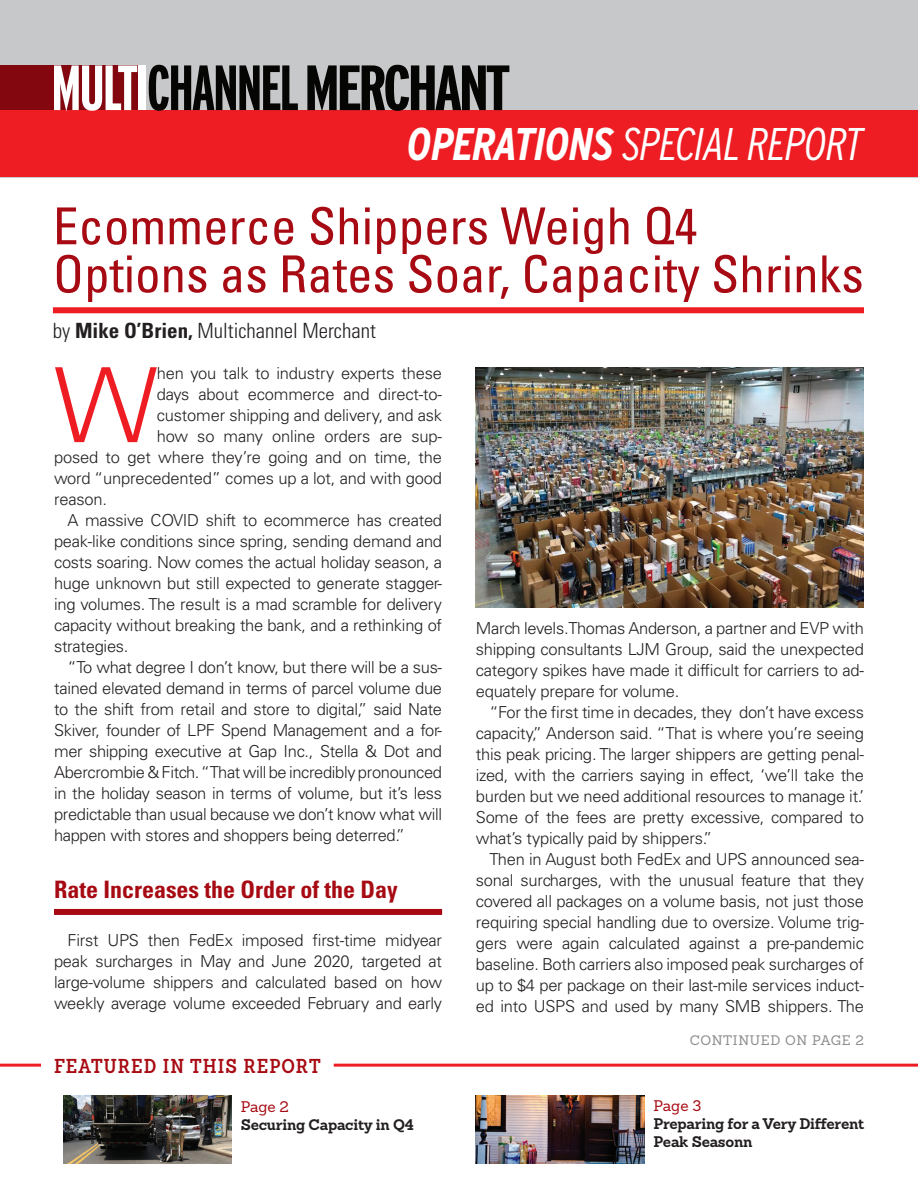
<style>
.page{position:relative;width:918px;height:1188px;background:#fff}
.page>*{position:absolute;margin:0;border:0;box-sizing:border-box;transform-origin:0 0}
.t1{font:300 103.8px "Univers LT Std";color:#ee1d23}
.t2{font:condensed 51px/48px "Univers LT Std";color:#a70a12}
.t3{font:italic 300 condensed 45.75px "Interstate";letter-spacing:-.02em;color:#fff}
.t4{font:700 condensed 24px "Univers LT Std";color:#a70a12}
.t5{font:300 condensed 21px "Univers LT Std";color:#231f20}
.t6{font:600 condensed 19.65px "Sanchez";letter-spacing:.055em;color:#a70a12}
.t7{font:300 16.5px/21px "Univers LT Std";letter-spacing:-.015em;color:#231f20;text-align:justify}
.t8{font:700 15px/18px "Sanchez Slab";letter-spacing:-.015em;color:#231f20}
.t9{font:15px "Sanchez Slab";color:#a70a12}
.t10{font:13.5px "Sanchez Slab";letter-spacing:.05em;color:#8a8c8f}
.s1{font-weight:700}
</style>
<div class="page">
<div style="left:0;top:0;width:918px;height:177px;background:#c7c8ca"></div>
<div style="left:0;top:65px;width:146px;height:52px;background:#82070e"></div>
<div style="left:0;top:110px;width:918px;height:67px;background:#ee1d23"></div>
<svg style="left:54px;top:65px;width:83px;height:46px"></svg>
<div style="left:139px;top:65px;width:7px;height:45px;background:#fff"></div>
<svg style="left:149px;top:65px;width:149px;height:46px"></svg>
<svg style="left:307px;top:65px;width:202px;height:46px"></svg>
<div style="left:54px;top:909px;width:388px;height:6px;background:#a70a12"></div>
<img style="left:476px;top:367px;width:388px;height:240px">
<div style="left:53px;top:307px;width:811px;height:6px;background:#ee1d23"></div>
<img style="left:63px;top:1096px;width:169px;height:68px">
<hr style="left:0;top:1064px;width:41px;height:3px;background:#ee1d23">
<hr style="left:334px;top:1064px;width:584px;height:3px;background:#ee1d23">
<img style="left:476px;top:1096px;width:169px;height:68px">
<h3 class="t3" style="left:407px;top:117px;width:457px"><span class="s1">OPERATIONS</span> SPECIAL REPORT</h3>
<h2 class="t2" style="left:53px;top:201px;width:813px">Ecommerce Shippers Weigh Q4<br>Options as Rates Soar, Capacity Shrinks</h2>
<p class="t5" style="left:53px;top:318px;width:325px">by <span class="s1">Mike O’Brien,</span> Multichannel Merchant</p>
<h1 class="t1" style="left:54px;top:343px;width:105px">W</h1>
<p class="t7" style="left:157px;top:363px;width:287px">hen you talk to industry experts these</p>
<p class="t7" style="left:157px;top:384px;width:287px">days about ecommerce and direct-to-</p>
<p class="t7" style="left:157px;top:405px;width:287px">customer shipping and delivery, and ask</p>
<p class="t7" style="left:157px;top:426px;width:287px">how so many online orders are sup-</p>
<p class="t7" style="left:54px;top:447px;width:390px">posed to get where they’re going and on time, the</p>
<p class="t7" style="left:54px;top:468px;width:390px">word “unprecedented” comes up a lot, and with good</p>
<p class="t7" style="left:54px;top:489px;width:55px">reason.</p>
<p class="t7" style="left:68px;top:510px;width:376px">A massive COVID shift to ecommerce has created</p>
<p class="t7" style="left:54px;top:531px;width:390px">peak-like conditions since spring, sending demand and</p>
<p class="t7" style="left:54px;top:552px;width:390px">costs soaring. Now comes the actual holiday season, a</p>
<p class="t7" style="left:54px;top:573px;width:390px">huge unknown but still expected to generate stagger-</p>
<p class="t7" style="left:54px;top:594px;width:390px">ing volumes. The result is a mad scramble for delivery</p>
<p class="t7" style="left:54px;top:615px;width:390px">capacity without breaking the bank, and a rethinking of</p>
<p class="t7" style="left:54px;top:636px;width:76px">strategies.</p>
<p class="t7" style="left:68px;top:657px;width:376px">“To what degree I don’t know, but there will be a sus-</p>
<p class="t7" style="left:54px;top:678px;width:390px">tained elevated demand in terms of parcel volume due</p>
<p class="t7" style="left:54px;top:699px;width:390px">to the shift from retail and store to digital,” said Nate</p>
<p class="t7" style="left:54px;top:720px;width:390px">Skiver, founder of LPF Spend Management and a for-</p>
<p class="t7" style="left:54px;top:741px;width:390px">mer shipping executive at Gap Inc., Stella &amp; Dot and</p>
<p class="t7" style="left:54px;top:762px;width:390px">Abercrombie &amp; Fitch. “That will be incredibly pronounced</p>
<p class="t7" style="left:54px;top:783px;width:390px">in the holiday season in terms of volume, but it’s less</p>
<p class="t7" style="left:54px;top:804px;width:390px">predictable than usual because we don’t know what will</p>
<p class="t7" style="left:54px;top:825px;width:353px">happen with stores and shoppers being deterred.”</p>
<h3 class="t4" style="left:54px;top:875px;width:345px">Rate Increases the Order of the Day</h3>
<p class="t7" style="left:54px;top:930px;width:390px;text-indent:13px">First UPS then FedEx imposed first-time midyear peak surcharges in May and June 2020, targeted at large-volume shippers and calculated based on how weekly average volume exceeded February and early</p>
<p class="t6" style="left:54px;top:1052px;width:268px">FEATURED IN THIS REPORT</p>
<p class="t9" style="left:241px;top:1097px;width:50px">Page 2</p>
<p class="t8" style="left:241px;top:1116px;width:175px">Securing Capacity in Q4</p>
<p class="t7" style="left:476px;top:618px;width:390px">March levels.Thomas Anderson, a partner and EVP with shipping consultants LJM Group, said the unexpected category spikes have made it difficult for carriers to ad&shy;equately prepare for volume.</p>
<p class="t7" style="left:476px;top:702px;width:390px;text-indent:13px">“For the first time in decades, they don’t have excess capacity,” Anderson said. “That is where you’re seeing this peak pricing. The larger shippers are getting penal&shy;ized, with the carriers saying in effect, ‘we’ll take the burden but we need additional resources to manage it.’ Some of the fees are pretty excessive, compared to what’s typically paid by shippers.”</p>
<p class="t7" style="left:476px;top:849px;width:390px;text-indent:13px">Then in August both FedEx and UPS announced sea&shy;sonal surcharges, with the unusual feature that they covered all packages on a volume basis, not just those requiring special handling due to oversize. Volume trig&shy;gers were again calculated against a pre-pandemic baseline. Both carriers also imposed peak surcharges of up to $4 per package on their last-mile services induct&shy;ed into USPS and used by many SMB shippers. The</p>
<p class="t10" style="left:690px;top:1031px;width:176px">CONTINUED ON PAGE 2</p>
<p class="t9" style="left:654px;top:1096px;width:49px">Page 3</p>
<p class="t8" style="left:654px;top:1115px;width:212px">Preparing for a Very Different<br>Peak Seasonn</p>
</div>
